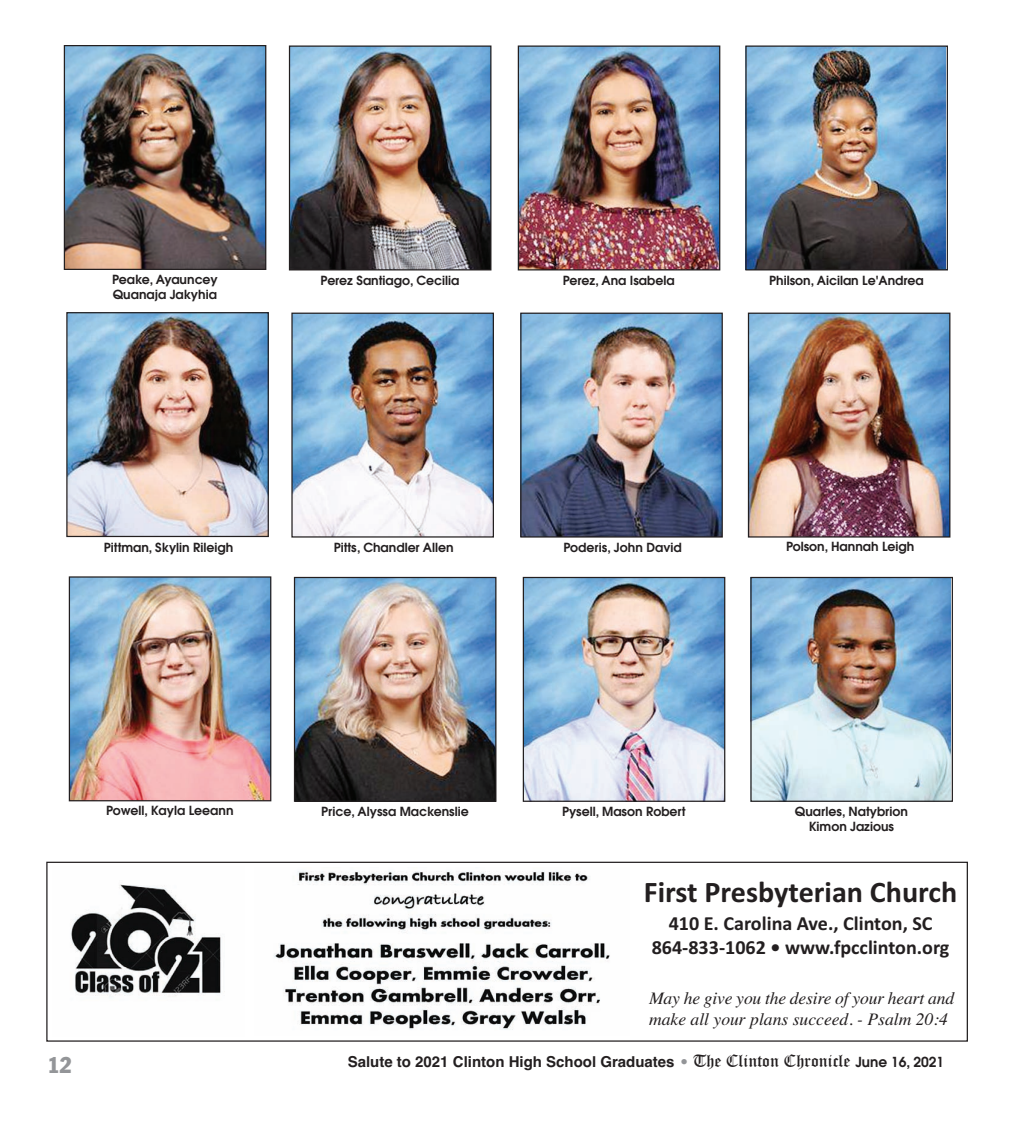
<style>
.page{position:relative;width:1013px;height:1125px;background:#fff}
.page>*{position:absolute;margin:0;border:0;box-sizing:border-box;transform-origin:0 0}
.t1{font:700 30px "Calibri";color:#231f20}
.t2{font:22.5px "Jack Condensed";color:#939598}
.t3{font:700 20px/24px "Calibri";color:#231f20;text-align:center}
.t4{font:italic 17.5px/21px "Times";letter-spacing:-.005em;color:#231f20}
.t5{font:700 15px "Helvetica";color:#231f20}
.t6{font:600 12.5px/15px "Avant Garde";color:#231f20}
.s1{font-family:"Didot";font-weight:400;color:#939598}
.s2{font-family:"Old English Text";font-weight:400;font-size:17.5px}
.s3{font-family:"Avant Garde";font-weight:600;font-size:13.75px}
</style>
<div class="page">
<div style="left:46px;top:862px;width:921px;height:180px;border:1px solid #231f20"></div>
<img style="left:70px;top:884px;width:155px;height:113px">
<img style="left:274px;top:871px;width:336px;height:159px">
<img style="left:66px;top:47px;width:198px;height:221px">
<div style="left:64px;top:45px;width:202px;height:225px;border:1px solid #231f20"></div>
<img style="left:68px;top:314px;width:199px;height:221px">
<div style="left:66px;top:312px;width:203px;height:225px;border:1px solid #231f20"></div>
<img style="left:71px;top:578px;width:198px;height:221px">
<div style="left:69px;top:576px;width:202px;height:225px;border:1px solid #231f20"></div>
<img style="left:291px;top:47px;width:198px;height:221px">
<div style="left:289px;top:45px;width:202px;height:225px;border:1px solid #231f20"></div>
<img style="left:293px;top:315px;width:199px;height:221px">
<div style="left:291px;top:313px;width:203px;height:225px;border:1px solid #231f20"></div>
<img style="left:296px;top:579px;width:198px;height:221px">
<div style="left:294px;top:577px;width:202px;height:225px;border:1px solid #231f20"></div>
<img style="left:520px;top:47px;width:198px;height:221px">
<div style="left:518px;top:45px;width:202px;height:225px;border:1px solid #231f20"></div>
<img style="left:522px;top:315px;width:198px;height:221px">
<div style="left:520px;top:313px;width:202px;height:225px;border:1px solid #231f20"></div>
<img style="left:524px;top:579px;width:199px;height:221px">
<div style="left:522px;top:577px;width:203px;height:225px;border:1px solid #231f20"></div>
<img style="left:747px;top:47px;width:198px;height:221px">
<div style="left:745px;top:45px;width:203px;height:225px;border:1px solid #231f20"></div>
<img style="left:750px;top:315px;width:198px;height:221px">
<div style="left:748px;top:313px;width:202px;height:225px;border:1px solid #231f20"></div>
<img style="left:752px;top:579px;width:198px;height:221px">
<div style="left:750px;top:577px;width:202px;height:225px;border:1px solid #231f20"></div>
<p class="t6" style="left:112px;top:273px;width:107px">Peake, Ayauncey<br>Quanaja Jakyhia</p>
<p class="t6" style="left:320px;top:274px;width:140px">Perez Santiago, Cecilia</p>
<p class="t6" style="left:104px;top:541px;width:131px">Pittman, Skylin Rileigh</p>
<p class="t6" style="left:334px;top:541px;width:121px">Pitts, Chandler Allen</p>
<p class="t6" style="left:563px;top:274px;width:113px">Perez, Ana Isabela</p>
<p class="t6" style="left:769px;top:274px;width:156px">Philson, Aicilan Le'Andrea</p>
<p class="t6" style="left:563px;top:541px;width:119px">Poderis, John David</p>
<p class="t6" style="left:786px;top:540px;width:130px">Polson, Hannah Leigh</p>
<p class="t6" style="left:106px;top:804px;width:129px">Powell, Kayla Leeann</p>
<p class="t6" style="left:321px;top:805px;width:149px">Price, Alyssa Mackenslie</p>
<p class="t6" style="left:562px;top:805px;width:125px">Pysell, Mason Robert</p>
<p class="t6" style="left:794px;top:805px;width:115px;text-align:center">Quarles, Natybrion<br>Kimon Jazious</p>
<p class="t1" style="left:644px;top:874px;width:315px">First Presbyterian Church</p>
<p class="t3" style="left:651px;top:911px;width:299px">410 E. Carolina Ave., Clinton, SC<br>864-833-1062 • www.fpcclinton.org</p>
<p class="t4" style="left:649px;top:987px;width:307px">May he give you the desire of your heart and make all your plans succeed. - Psalm 20:4</p>
<p class="t2" style="left:48px;top:1051px;width:26px">12</p>
<p class="t5" style="left:348px;top:1053px;width:598px">Salute to 2021 Clinton High School Graduates <span class="s1">•</span> <span class="s2">The Clinton Chronicle</span> <span class="s3">June 16, 2021</span></p>
</div>
